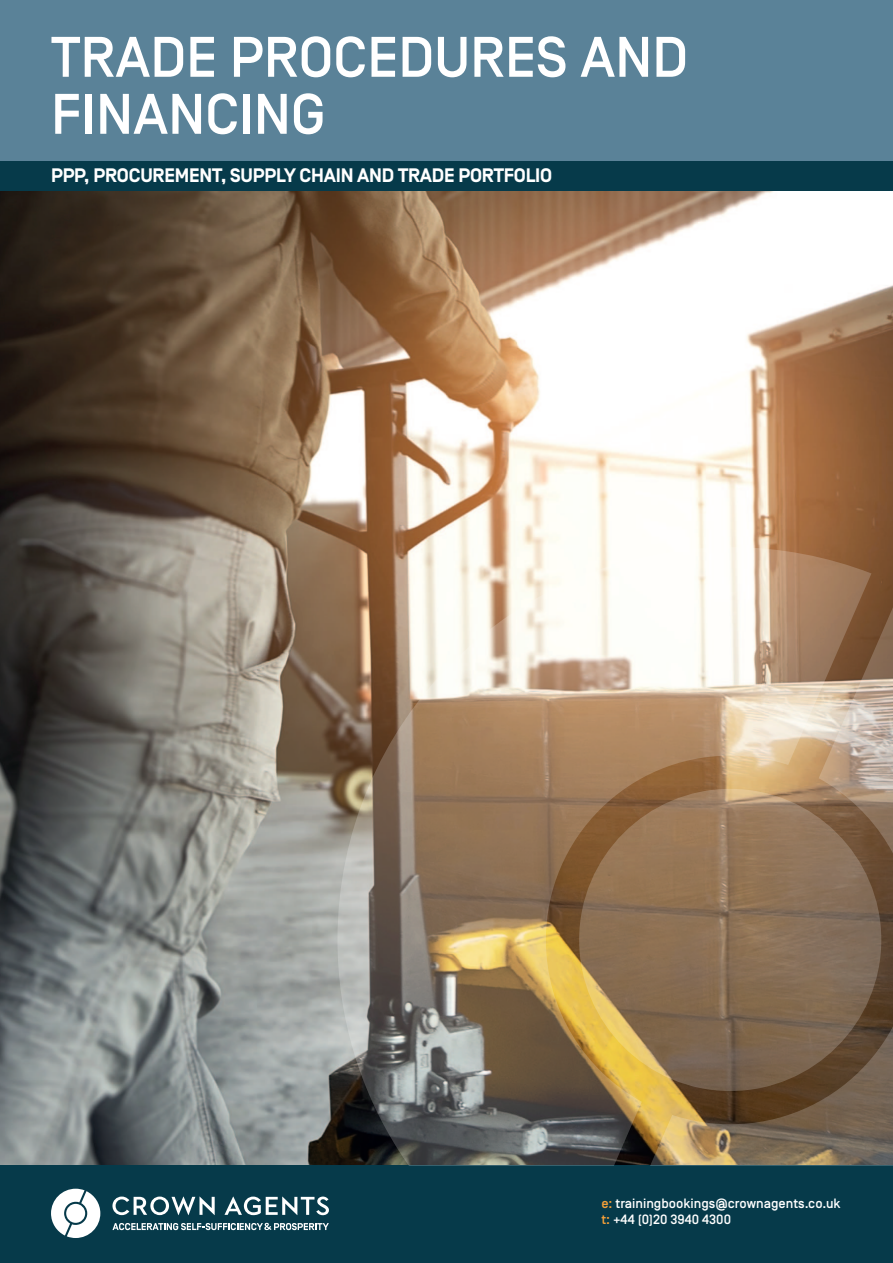
<style>
.page{position:relative;width:893px;height:1263px;background:#fff}
.page>*{position:absolute;margin:0;border:0;box-sizing:border-box;transform-origin:0 0}
.t1{font:500 57px/57px "Simplon BP";color:#fff}
.t2{font:700 19.5px "Simplon BP";letter-spacing:-.01em;color:#fff}
.t3{font:500 13.5px "Simplon BP";color:#fff}
.s1{color:#f5a139}
</style>
<div class="page">
<img style="left:0;top:191px;width:893px;height:974px">
<div style="left:0;top:0;width:893px;height:162px;background:#5a8298"></div>
<div style="left:0;top:1165px;width:893px;height:98px;background:#063a4a"></div>
<svg style="left:51px;top:1189px;width:49px;height:49px"></svg>
<div style="left:66px;top:1204px;width:19px;height:19px;background:#fff;border-radius:50%"></div>
<svg style="left:112px;top:1196px;width:103px;height:19px"></svg>
<svg style="left:224px;top:1196px;width:105px;height:19px"></svg>
<svg style="left:112px;top:1223px;width:217px;height:7px"></svg>
<img style="left:337px;top:547px;width:534px;height:618px">
<img style="left:589px;top:587px;width:304px;height:578px">
<svg style="left:579px;top:789px;width:302px;height:302px;background:#8c7256"></svg>
<div style="left:0;top:162px;width:893px;height:29px;background:#063a4a"></div>
<p class="t1" style="left:51px;top:34px;width:639px">TRADE PROCEDURES AND<br>FINANCING</p>
<p class="t2" style="left:51px;top:169px;width:503px">PPP, PROCUREMENT, SUPPLY CHAIN AND TRADE PORTFOLIO</p>
<p class="t3" style="left:601px;top:1199px;width:241px"><span class="s1">e:</span> trainingbookings@crownagents.co.uk</p>
<p class="t3" style="left:601px;top:1215px;width:131px"><span class="s1">t:</span> +44 (0)20 3940 4300</p>
</div>
